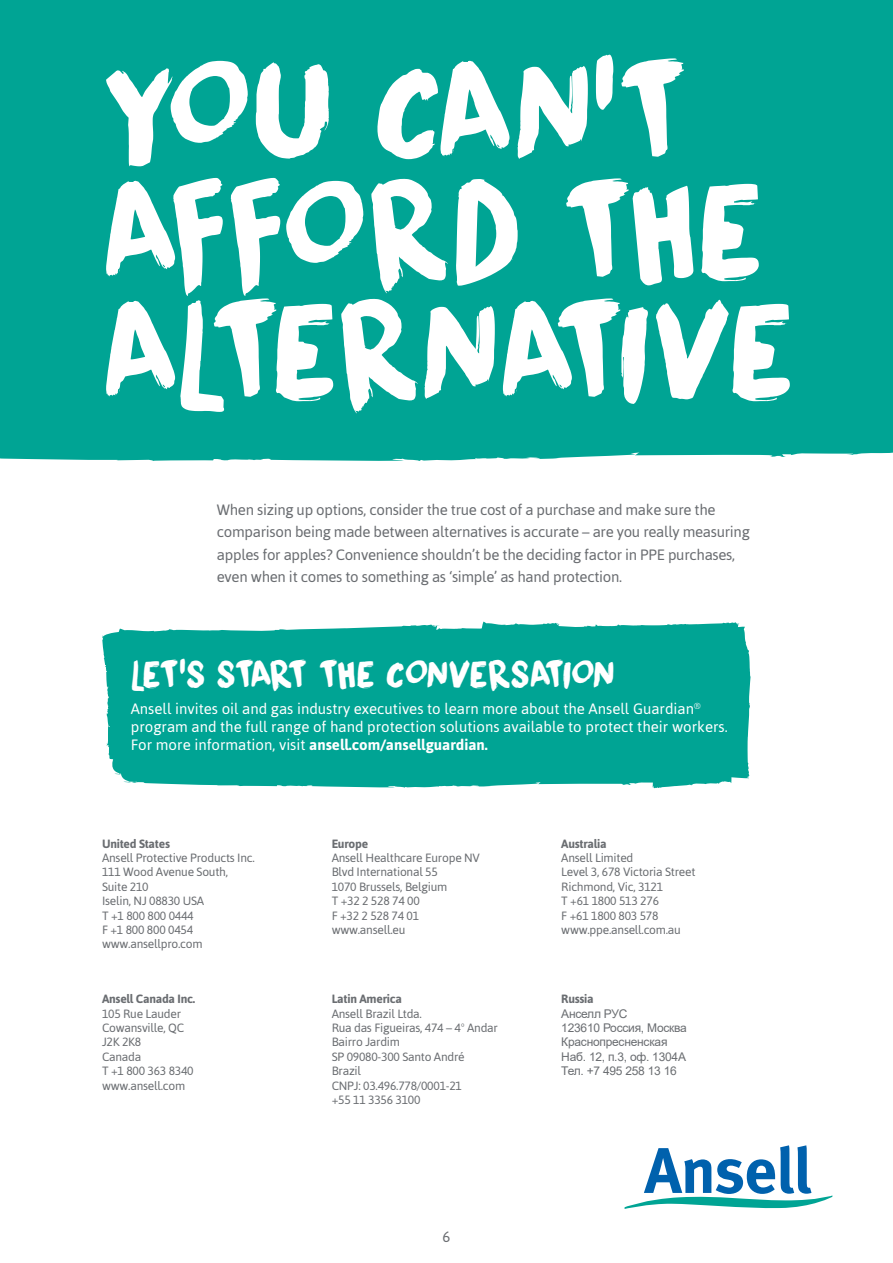
<style>
.page{position:relative;width:893px;height:1263px;background:#fff}
.page>*{position:absolute;margin:0;border:0;box-sizing:border-box;transform-origin:0 0}
.t1{font:135px/120px "DK Liquid Embrace";letter-spacing:-.015em;color:#fff}
.t2{font:37.5px "DK Liquid Embrace";letter-spacing:-.03em;color:#fff}
.t3{font:15px/22.5px "Asap";letter-spacing:-.02em;color:#6a6d71}
.t4{font:15px/18px "Asap";color:#fff}
.t5{font:12px/14.4px "Asap";letter-spacing:-.02em;color:#6a6d71}
.t6{font:12px/14.4px "Arial";letter-spacing:-.02em;color:#6a6d71}
.t7{font:700 12px "Asap";letter-spacing:-.02em;color:#6a6d71}
.s1{font-weight:700}
</style>
<div class="page">
<svg style="left:0;top:434px;width:893px;height:27px;background:#1daea0"></svg>
<div style="left:0;top:0;width:893px;height:434px;background:#00a494"></div>
<svg style="left:625px;top:1145px;width:207px;height:64px"></svg>
<svg style="left:102px;top:622px;width:648px;height:166px"></svg>
<div style="left:118px;top:639px;width:616px;height:131px;background:#00a494"></div>
<h1 class="t1" style="left:102px;top:50px;width:693px">YOU CAN’T<br>AFFORD THE<br>ALTERNATIVE</h1>
<p class="t3" style="left:217px;top:498px;width:534px">When sizing up options, consider the true cost of a purchase and make sure the comparison being made between alternatives is accurate – are you really measuring apples for apples? Convenience shouldn’t be the deciding factor in PPE purchases, even when it comes to something as ‘simple’ as hand protection.</p>
<h2 class="t2" style="left:131px;top:647px;width:485px">LET’S START THE CONVERSATION</h2>
<p class="t4" style="left:131px;top:700px;width:599px">Ansell invites oil and gas industry executives to learn more about the Ansell Guardian<sup>® </sup>program and the full range of hand protection solutions available to protect their workers.<br>For more information, visit <span class="s1">ansell.com/ansellguardian.</span></p>
<p class="t7" style="left:102px;top:836px;width:69px">United States</p>
<p class="t5" style="left:102px;top:850px;width:154px">Ansell Protective Products Inc.<br>111 Wood Avenue South,<br>Suite 210<br>Iselin, NJ 08830 USA<br>T +1 800 800 0444<br>F +1 800 800 0454 www.ansellpro.com</p>
<p class="t7" style="left:102px;top:992px;width:95px">Ansell Canada Inc.</p>
<p class="t5" style="left:102px;top:1006px;width:93px">105 Rue Lauder<br>Cowansville, QC<br>J2K 2K8<br>Canada<br>T +1 800 363 8340 www.ansell.com</p>
<p class="t7" style="left:332px;top:836px;width:38px">Europe</p>
<p class="t5" style="left:332px;top:850px;width:150px">Ansell Healthcare Europe NV<br>Blvd International 55<br>1070 Brussels, Belgium<br>T +32 2 528 74 00<br>F +32 2 528 74 01 www.ansell.eu</p>
<p class="t7" style="left:332px;top:992px;width:72px">Latin America</p>
<p class="t5" style="left:332px;top:1006px;width:168px">Ansell Brazil Ltda.<br>Rua das Figueiras, 474 – 4º Andar<br>Bairro Jardim<br>SP 09080-300 Santo André<br>Brazil<br>CNPJ: 03.496.778/0001-21<br>+55 11 3356 3100</p>
<p class="t3" style="left:442px;top:1225px;width:10px">6</p>
<p class="t7" style="left:561px;top:836px;width:47px">Australia</p>
<p class="t5" style="left:561px;top:850px;width:136px">Ansell Limited<br>Level 3, 678 Victoria Street<br>Richmond, Vic, 3121<br>T +61 1800 513 276<br>F +61 1800 803 578 www.ppe.ansell.com.au</p>
<p class="t7" style="left:561px;top:992px;width:34px">Russia</p>
<p class="t6" style="left:561px;top:1006px;width:127px">Анселл РУС<br>123610 Россия, Москва<br>Краснопресненская<br>Наб. 12, п.3, оф. 1304А<br>Тел. +7 495 258 13 16</p>
</div>
